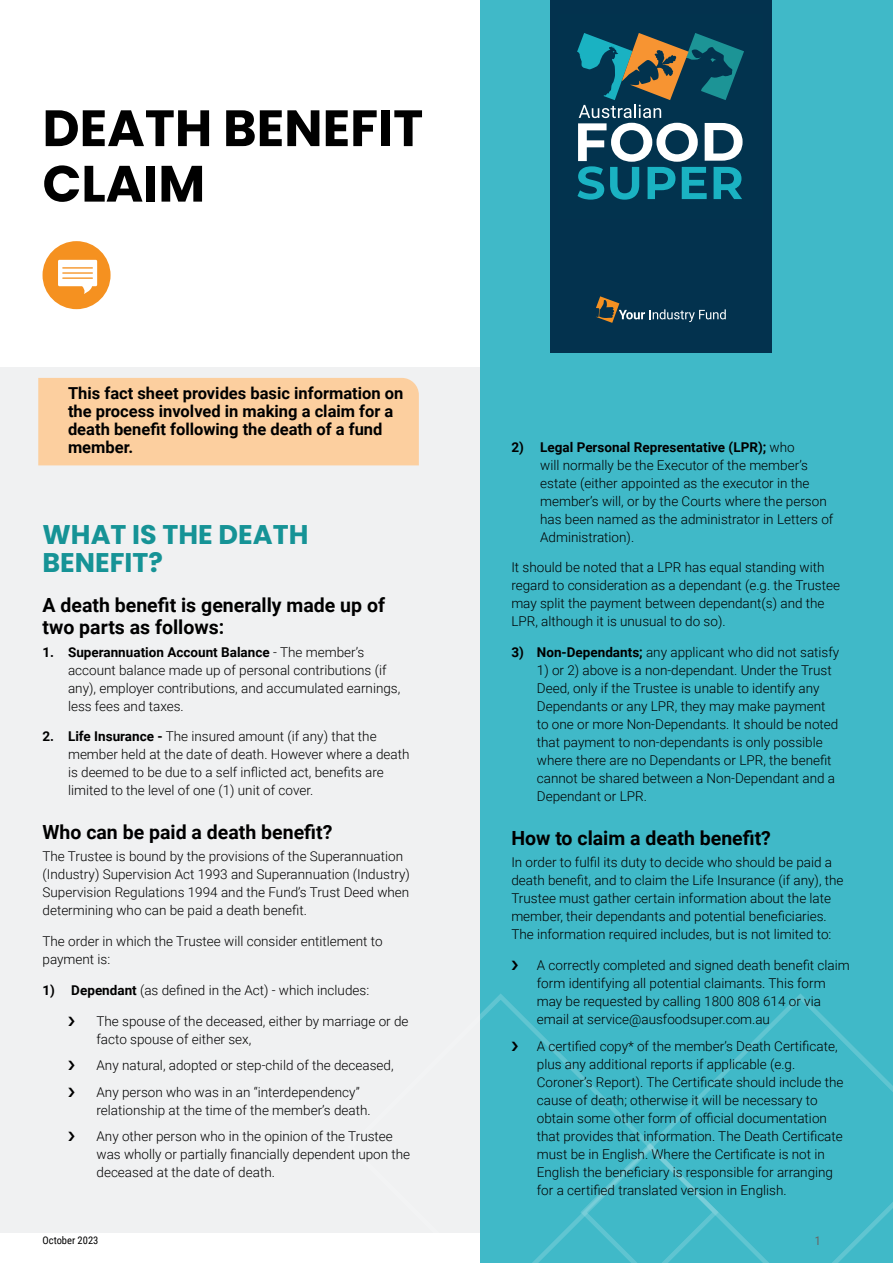
<style>
.page{position:relative;width:893px;height:1263px;background:#fff}
.page>*{position:absolute;margin:0;border:0;box-sizing:border-box;transform-origin:0 0}
.t1{font:700 51px/55.5px "Poppins";color:#000}
.t2{font:700 27px/28.5px "Poppins";color:#169396}
.t3{font:700 19.5px/22.5px "Roboto";color:#000}
.t4{font:700 16.5px/18px "Roboto";color:#000}
.t5{font:300 13.5px/18px "Roboto";color:#000}
.t6{font:12px "Roboto Condensed";color:#666}
.t7{font:10.5px "Roboto Condensed";color:#000}
.s1{font-weight:700}
</style>
<div class="page">
<div style="left:0;top:368px;width:893px;height:865px;background:#f0f1f2"></div>
<div style="left:480px;top:0;width:413px;height:1263px;background:#40b9c8"></div>
<svg style="left:480px;top:994px;width:165px;height:269px"></svg>
<svg style="left:645px;top:994px;width:248px;height:269px"></svg>
<svg style="left:578px;top:1141px;width:143px;height:122px"></svg>
<div style="left:38px;top:378px;width:381px;height:87px;background:#fccf9f"></div>
<div style="left:43px;top:241px;width:68px;height:68px;background:#f59120;border-radius:50%"></div>
<svg style="left:58px;top:260px;width:39px;height:34px"></svg>
<div style="left:551px;top:0;width:221px;height:352px;background:#03324e"></div>
<svg style="left:577px;top:33px;width:167px;height:167px"></svg>
<svg style="left:596px;top:296px;width:130px;height:27px"></svg>
<svg style="left:512px;top:1041px;width:6px;height:9px"></svg>
<h1 class="t1" style="left:43px;top:101px;width:382px">DEATH BENEFIT<br>CLAIM</h1>
<p class="t4" style="left:68px;top:385px;width:337px">This fact sheet provides basic information on the process involved in making a claim for a death benefit following the death of a fund member.</p>
<h2 class="t2" style="left:43px;top:520px;width:267px">WHAT IS THE DEATH<br>BENEFIT?</h2>
<h3 class="t3" style="left:43px;top:593px;width:344px">A death benefit is generally made up of two parts as follows:</h3>
<p class="t5" style="left:68px;top:644px;width:334px;text-indent:-26px"><span class="s1">1. Superannuation Account Balance</span> - The member’s account balance made up of personal contributions (if any), employer contributions, and accumulated earnings, less fees and taxes.</p>
<p class="t5" style="left:68px;top:728px;width:343px;text-indent:-26px"><span class="s1">2. Life Insurance -</span> The insured amount (if any) that the member held at the date of death. However where a death is deemed to be due to a self inflicted act, benefits are limited to the level of one (1) unit of cover.</p>
<h3 class="t3" style="left:43px;top:820px;width:291px">Who can be paid a death benefit?</h3>
<p class="t5" style="left:43px;top:848px;width:369px">The Trustee is bound by the provisions of the Superannuation (Industry) Supervision Act 1993 and Superannuation (Industry)<br>Supervision Regulations 1994 and the Fund’s Trust Deed when determining who can be paid a death benefit.</p>
<p class="t5" style="left:43px;top:933px;width:342px">The order in which the Trustee will consider entitlement to payment is:</p>
<p class="t5" style="left:43px;top:980px;width:328px"><span class="s1">1) Dependant</span> (as defined in the Act) - which includes:</p>
<p class="t5" style="left:97px;top:1013px;width:314px">The spouse of the deceased, either by marriage or de facto spouse of either sex,</p>
<p class="t5" style="left:97px;top:1053px;width:299px;line-height:26.5px">Any natural, adopted or step-child of the deceased,<br>Any person who was in an “interdependency”</p>
<p class="t5" style="left:97px;top:1097px;width:298px;line-height:26.5px">relationship at the time of the member’s death.<br>Any other person who in the opinion of the Trustee</p>
<p class="t5" style="left:97px;top:1145px;width:315px">was wholly or partially financially dependent upon the deceased at the date of death.</p>
<p class="t5" style="left:540px;top:439px;width:295px;text-indent:-29px"><span class="s1">2) Legal Personal Representative (LPR);</span> who<br>will normally be the Executor of the member’s estate (either appointed as the executor in the member’s will, or by the Courts where the person has been named as the administrator in Letters of Administration).</p>
<p class="t5" style="left:511px;top:560px;width:330px">It should be noted that a LPR has equal standing with regard to consideration as a dependant (e.g. the Trustee may split the payment between dependant(s) and the LPR, although it is unusual to do so).</p>
<p class="t5" style="left:511px;top:644px;width:329px"><span class="s1">3) Non-Dependants;</span> any applicant who did not satisfy</p>
<p class="t5" style="left:537px;top:662px;width:303px">1) or 2) above is a non-dependant. Under the Trust Deed, only if the Trustee is unable to identify any Dependants or any LPR, they may make payment to one or more Non-Dependants. It should be noted that payment to non-dependants is only possible where there are no Dependants or LPR, the benefit cannot be shared between a Non-Dependant and a Dependant or LPR.</p>
<h3 class="t3" style="left:511px;top:826px;width:261px">How to claim a death benefit?</h3>
<p class="t5" style="left:511px;top:853px;width:334px">In order to fulfil its duty to decide who should be paid a death benefit, and to claim the Life Insurance (if any), the Trustee must gather certain information about the late member, their dependants and potential beneficiaries.<br>The information required includes, but is not limited to:</p>
<p class="t5" style="left:537px;top:956px;width:314px">A correctly completed and signed death benefit claim form identifying all potential claimants. This form may be requested by calling 1800 808 614 or via email at service@ausfoodsuper.com.au</p>
<p class="t5" style="left:537px;top:1036px;width:308px">A certified copy* of the member’s Death Certificate, plus any additional reports if applicable (e.g.<br>Coroner’s Report). The Certificate should include the cause of death; otherwise it will be necessary to obtain some other form of official documentation that provides that information. The Death Certificate must be in English. Where the Certificate is not in English the beneficiary is responsible for arranging for a certified translated version in English.</p>
<p class="t7" style="left:43px;top:1235px;width:57px">October 2023</p>
<p class="t6" style="left:815px;top:1233px;width:7px">1</p>
</div>
